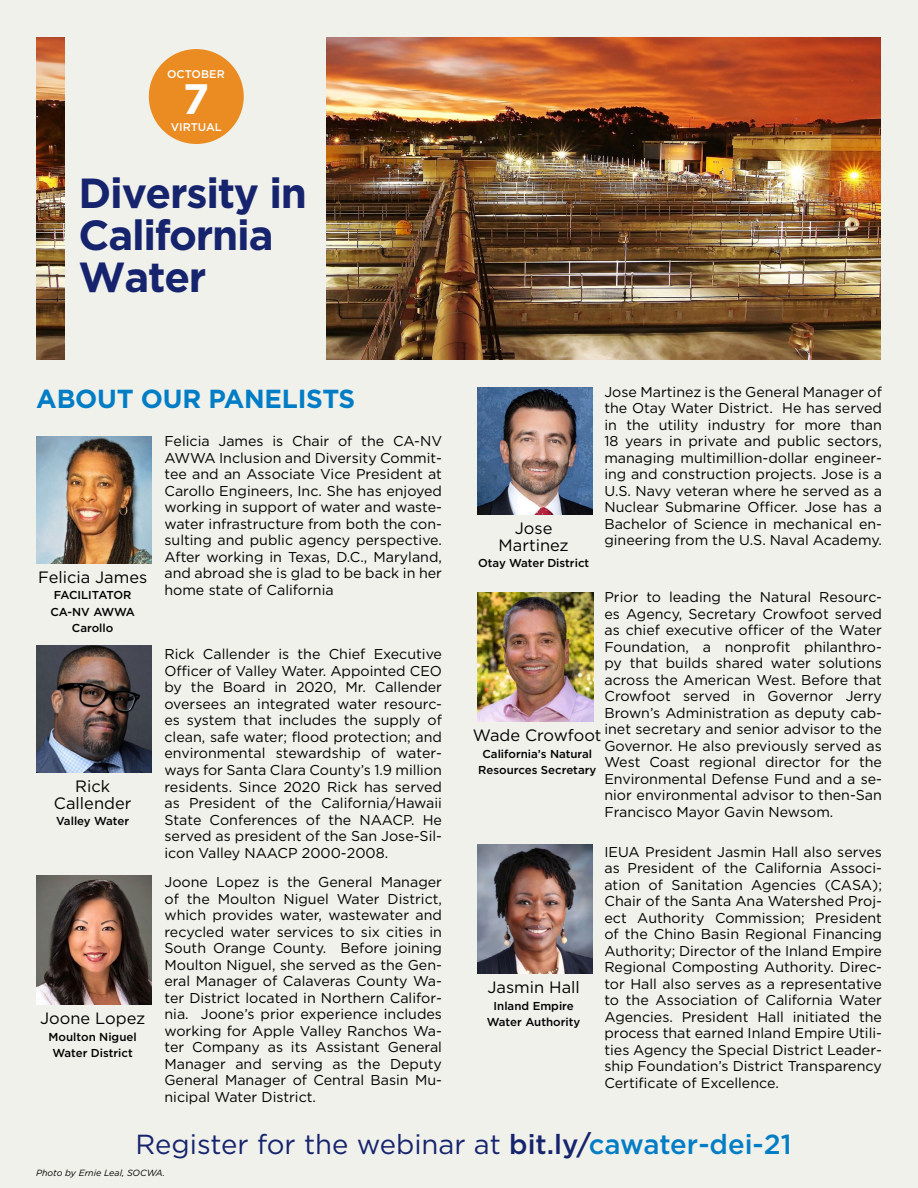
<style>
.page{position:relative;width:918px;height:1188px;background:#f1f1ec}
.page>*{position:absolute;margin:0;border:0;box-sizing:border-box;transform-origin:0 0}
.t1{font:700 42.6px "Gotham";color:#fff}
.t2{font:700 42px/42px "Gotham";letter-spacing:-.03em;color:#16246e}
.t3{font:27.6px "Gotham";color:#16246e}
.t4{font:700 26.1px "Gotham";letter-spacing:-.01em;color:#007dc5}
.t5{font:16.5px/16.5px "Gotham";color:#000;text-align:center}
.t6{font:14.25px/16.5px "Gotham";color:#000;text-align:justify}
.t7{font:500 11.55px/16.5px "Gotham";color:#000;text-align:center}
.t8{font:500 11.1px "Gotham";color:#fff}
.t9{font:italic 9px "Gotham";color:#000}
.s1{font-weight:500}
.s2{font-weight:500;color:#007dc5}
</style>
<div class="page">
<img style="left:36px;top:37px;width:844px;height:323px">
<div style="left:65px;top:37px;width:261px;height:334px;background:#f1f1ec"></div>
<div style="left:150px;top:50px;width:93px;height:93px;background:#eb8c23;border-radius:50%"></div>
<div style="left:149px;top:49px;width:95px;height:95px;border:2px solid #eb8c23;border-radius:50%"></div>
<img style="left:36px;top:437px;width:116px;height:127px">
<img style="left:36px;top:646px;width:116px;height:127px">
<img style="left:36px;top:875px;width:116px;height:130px">
<img style="left:477px;top:387px;width:116px;height:128px">
<img style="left:477px;top:844px;width:116px;height:130px">
<img style="left:478px;top:592px;width:115px;height:130px">
<p class="t8" style="left:167px;top:67px;width:59px">OCTOBER</p>
<h1 class="t1" style="left:183px;top:71px;width:28px">7</h1>
<p class="t8" style="left:171px;top:120px;width:53px">VIRTUAL</p>
<h2 class="t2" style="left:79px;top:172px;width:230px">Diversity in<br>California<br>Water</h2>
<h3 class="t4" style="left:36px;top:382px;width:321px">ABOUT OUR PANELISTS</h3>
<p class="t5" style="left:38px;top:569px;width:111px">Felicia James</p>
<p class="t7" style="left:50px;top:587px;width:86px">FACILITATOR<br>CA-NV AWWA<br>Carollo</p>
<p class="t5" style="left:54px;top:778px;width:79px">Rick<br>Callender</p>
<p class="t7" style="left:56px;top:813px;width:75px">Valley Water</p>
<p class="t5" style="left:40px;top:1010px;width:107px">Joone Lopez</p>
<p class="t7" style="left:49px;top:1028px;width:90px">Moulton Niguel<br>Water District</p>
<p class="t6" style="left:164px;top:433px;width:279px">Felicia James is Chair of the CA-NV AWWA Inclusion and Diversity Commit&shy;tee and an Associate Vice President at Carollo Engineers, Inc. She has enjoyed working in support of water and waste&shy;water infrastructure from both the con&shy;sulting and public agency perspective.<br>After working in Texas, D.C., Maryland, and abroad she is glad to be back in her home state of California</p>
<p class="t6" style="left:164px;top:646px;width:279px">Rick Callender is the Chief Executive Officer of Valley Water. Appointed CEO by the Board in 2020, Mr. Callender oversees an integrated water resourc&shy;es system that includes the supply of clean, safe water; flood protection; and environmental stewardship of water&shy;ways for Santa Clara County’s 1.9 million residents. Since 2020 Rick has served as President of the California/Hawaii State Conferences of the NAACP. He served as president of the San Jose-Sil&shy;icon Valley NAACP 2000-2008.</p>
<p class="t6" style="left:164px;top:873px;width:279px">Joone Lopez is the General Manager of the Moulton Niguel Water District, which provides water, wastewater and recycled water services to six cities in South Orange County. Before joining Moulton Niguel, she served as the Gen&shy;eral Manager of Calaveras County Wa&shy;ter District located in Northern Califor&shy;nia. Joone’s prior experience includes working for Apple Valley Ranchos Wa&shy;ter Company as its Assistant General Manager and serving as the Deputy General Manager of Central Basin Mu&shy;nicipal Water District.</p>
<p class="t5" style="left:499px;top:520px;width:72px">Jose<br>Martinez</p>
<p class="t7" style="left:478px;top:555px;width:113px">Otay Water District</p>
<p class="t6" style="left:604px;top:383px;width:279px">Jose Martinez is the General Manager of the Otay Water District. He has served in the utility industry for more than 18 years in private and public sectors, managing multimillion-dollar engineer&shy;ing and construction projects. Jose is a U.S. Navy veteran where he served as a Nuclear Submarine Officer. Jose has a Bachelor of Science in mechanical en&shy;gineering from the U.S. Naval Academy.</p>
<p class="t6" style="left:604px;top:589px;width:279px">Prior to leading the Natural Resourc&shy;es Agency, Secretary Crowfoot served as chief executive officer of the Water Foundation, a nonprofit philanthro&shy;py that builds shared water solutions across the American West. Before that Crowfoot served in Governor Jerry Brown’s Administration as deputy cab&shy;inet secretary and senior advisor to the Governor. He also previously served as West Coast regional director for the Environmental Defense Fund and a se&shy;nior environmental advisor to then-San Francisco Mayor Gavin Newsom.</p>
<p class="t6" style="left:604px;top:843px;width:279px">IEUA President Jasmin Hall also serves as President of the California Associ&shy;ation of Sanitation Agencies (CASA); Chair of the Santa Ana Watershed Proj&shy;ect Authority Commission; President of the Chino Basin Regional Financing Authority; Director of the Inland Empire Regional Composting Authority. Direc&shy;tor Hall also serves as a representative to the Association of California Water Agencies. President Hall initiated the process that earned Inland Empire Utili&shy;ties Agency the Special District Leader&shy;ship Foundation’s District Transparency Certificate of Excellence.</p>
<p class="t5" style="left:473px;top:727px;width:130px">Wade Crowfoot</p>
<p class="t7" style="left:478px;top:745px;width:120px">California’s Natural<br>Resources Secretary</p>
<p class="t5" style="left:488px;top:979px;width:94px">Jasmin Hall</p>
<p class="t7" style="left:487px;top:997px;width:95px">Inland Empire<br>Water Authority</p>
<h3 class="t3" style="left:136px;top:1126px;width:658px">Register for the webinar at <span class="s1">bit.ly/</span><span class="s2">cawater-dei-21</span></h3>
<p class="t9" style="left:36px;top:1167px;width:130px">Photo by Ernie Leal, SOCWA.</p>
</div>
